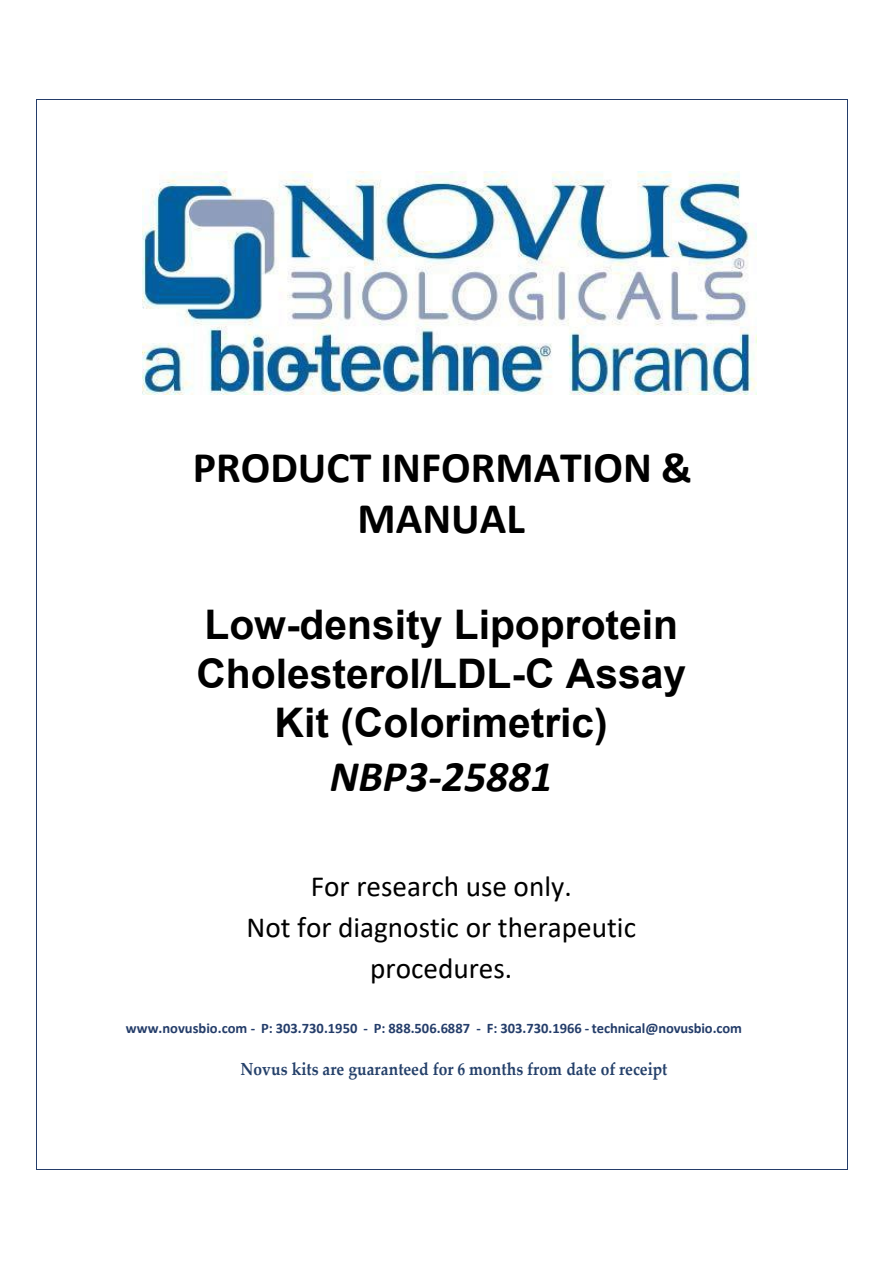
<style>
.page{position:relative;width:893px;height:1263px;background:#fff}
.page>*{position:absolute;margin:0;border:0;box-sizing:border-box;transform-origin:0 0}
.t1{font:700 43.8px/51.6px "Calibri";color:#000;text-align:center}
.t2{font:italic 700 43.8px "Calibri";color:#000}
.t3{font:700 40.8px/48.9px "Arial";color:#000;text-align:center}
.t4{font:29.25px/40.8px "Calibri";color:#000;text-align:center}
.t5{font:700 17.55px "Palatino Linotype";letter-spacing:.005em;color:#24406a;scale:.89 1}
.t6{font:700 14.55px "Calibri";color:#243d6a}
</style>
<div class="page">
<img style="left:142px;top:172px;width:614px;height:223px">
<hr style="left:37px;top:99px;width:810px;height:1px;background:#243d6a">
<hr style="left:36px;top:100px;width:1px;height:1069px;background:#243d6a">
<hr style="left:847px;top:100px;width:1px;height:1069px;background:#243d6a">
<hr style="left:37px;top:1169px;width:810px;height:1px;background:#243d6a">
<p class="t1" style="left:193px;top:445px;width:501px">PRODUCT INFORMATION &amp;<br>MANUAL</p>
<p class="t3" style="left:196px;top:601px;width:491px">Low-density Lipoprotein<br>Cholesterol/LDL-C Assay<br>Kit (Colorimetric)</p>
<p class="t2" style="left:330px;top:745px;width:225px">NBP3-25881</p>
<p class="t4" style="left:246px;top:868px;width:391px">For research use only.<br>Not for diagnostic or therapeutic procedures.</p>
<p class="t6" style="left:126px;top:1022px;width:617px">www.novusbio.com - P: 303.730.1950 - P: 888.506.6887 - F: 303.730.1966 - technical@novusbio.com</p>
<p class="t5" style="left:240px;top:1062px;width:481px">Novus kits are guaranteed for 6 months from date of receipt</p>
</div>
